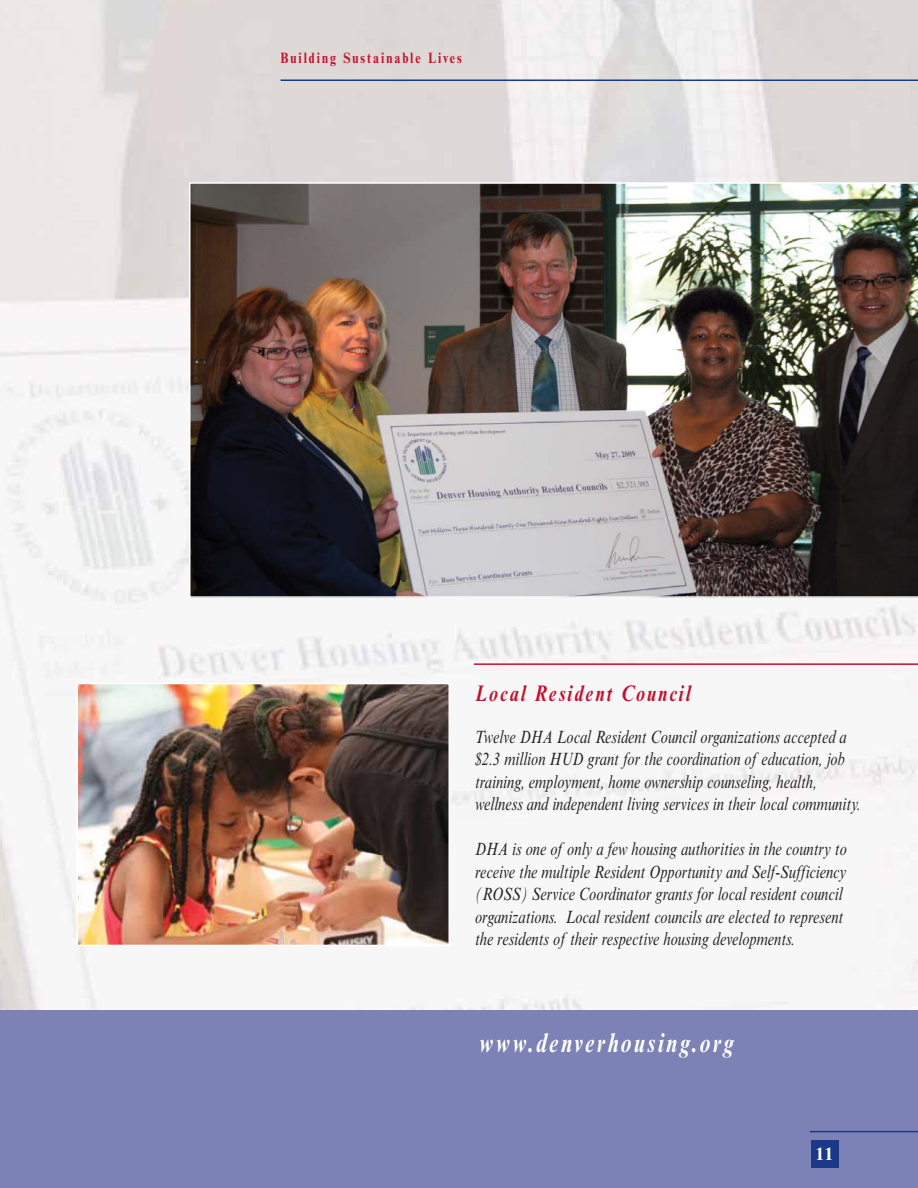
<style>
.page{position:relative;width:918px;height:1188px;background:#fff}
.page>*{position:absolute;margin:0;border:0;box-sizing:border-box;transform-origin:0 0}
.t1{font:italic 700 27px "Times New Roman MT Std";letter-spacing:.11em;color:#fff;scale:.8 1}
.t2{font:italic 700 22.5px "Times New Roman MT Std";letter-spacing:.11em;color:#c11230;scale:.8 1}
.t3{font:italic 18px/22.5px "Times New Roman MT Std";color:#231f20;scale:.8 1}
.t4{font:700 18px "Times New Roman MT Std";color:#fff}
.t5{font:700 15px "Times New Roman MT Std";letter-spacing:.165em;color:#c11230;scale:.8 1}
</style>
<div class="page">
<div style="left:0;top:1010px;width:918px;height:178px;background:#7d82b6"></div>
<hr style="left:810px;top:1131px;width:108px;height:1px;background:#1a3988">
<div style="left:811px;top:1140px;width:28px;height:28px;background:#1a3988"></div>
<img style="left:79px;top:686px;width:368px;height:257px">
<div style="left:76px;top:683px;width:374px;height:263px;border:2px solid #fff"></div>
<img style="left:189px;top:182px;width:729px;height:416px">
<hr style="left:280px;top:80px;width:638px;height:1px;background:#1a3988">
<hr style="left:474px;top:663px;width:444px;height:2px;background:#c11230">
<p class="t5" style="left:280px;top:52px;width:228px">Building Sustainable Lives</p>
<p class="t2" style="left:475px;top:685px;width:271px">Local Resident Council</p>
<p class="t3" style="left:475px;top:727px;width:484px">Twelve DHA Local Resident Council organizations accepted a $2.3 million HUD grant for the coordination of education, job training, employment, home ownership counseling, health, wellness and independent living services in their local community.</p>
<p class="t3" style="left:475px;top:840px;width:466px">DHA is one of only a few housing authorities in the country to receive the multiple Resident Opportunity and Self-Sufficiency (ROSS) Service Coordinator grants for local resident council organizations. Local resident councils are elected to represent the residents of their respective housing developments.</p>
<h1 class="t1" style="left:479px;top:1033px;width:320px">www.denverhousing.org</h1>
<p class="t4" style="left:816px;top:1147px;width:19px">11</p>
</div>
